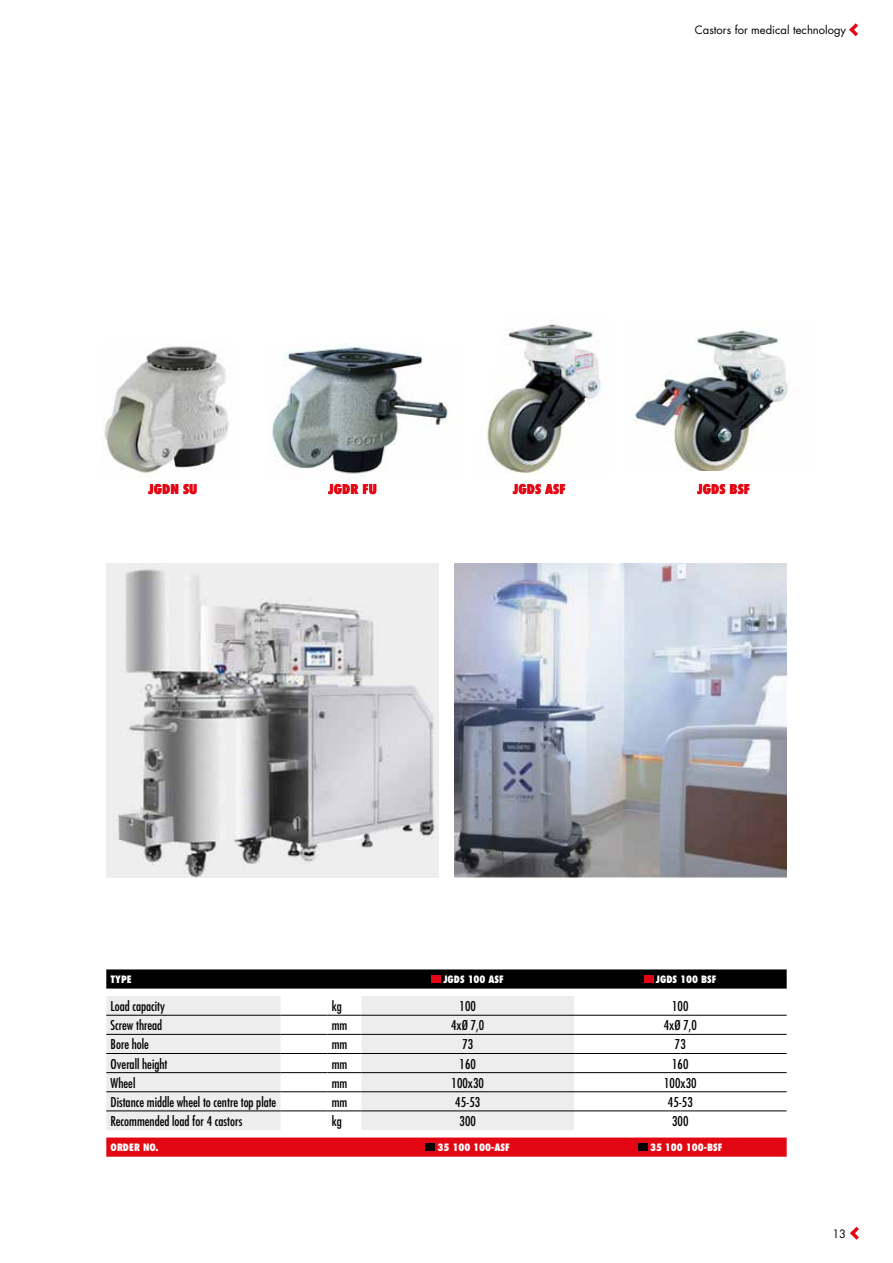
<style>
.page{position:relative;width:893px;height:1263px;background:#fff}
.page>*{position:absolute;margin:0;border:0;box-sizing:border-box;transform-origin:0 0}
.t1{font:500 condensed 13.2px "Futura LT Pro";color:#000}
.t2{font:800 condensed 13.2px "Futura LT Pro";color:#e30613}
.t3{font:11.25px "Futura LT Pro";color:#000}
.t4{font:800 condensed 9.9px "Futura LT Pro";color:#fff}
</style>
<div class="page">
<svg style="left:850px;top:1227px;width:9px;height:13px"></svg>
<div style="left:106px;top:969px;width:681px;height:19px;background:#000"></div>
<svg style="left:106px;top:996px;width:468px;height:134px;fill:#ededed"></svg>
<svg style="left:106px;top:1137px;width:681px;height:20px;background:#e4111d"></svg>
<hr style="left:106px;top:1015px;width:175px;height:1px;background:#000">
<hr style="left:281px;top:1015px;width:46px;height:1px;background:#000">
<hr style="left:327px;top:1015px;width:34px;height:1px;background:#000">
<hr style="left:361px;top:1015px;width:107px;height:1px;background:#000">
<hr style="left:468px;top:1015px;width:106px;height:1px;background:#000">
<hr style="left:574px;top:1015px;width:106px;height:1px;background:#000">
<hr style="left:680px;top:1015px;width:107px;height:1px;background:#000">
<hr style="left:106px;top:1034px;width:175px;height:1px;background:#000">
<hr style="left:281px;top:1034px;width:46px;height:1px;background:#000">
<hr style="left:327px;top:1034px;width:34px;height:1px;background:#000">
<hr style="left:361px;top:1034px;width:107px;height:1px;background:#000">
<hr style="left:468px;top:1034px;width:106px;height:1px;background:#000">
<hr style="left:574px;top:1034px;width:106px;height:1px;background:#000">
<hr style="left:680px;top:1034px;width:107px;height:1px;background:#000">
<hr style="left:106px;top:1053px;width:175px;height:1px;background:#000">
<hr style="left:281px;top:1053px;width:46px;height:1px;background:#000">
<hr style="left:327px;top:1053px;width:34px;height:1px;background:#000">
<hr style="left:361px;top:1053px;width:107px;height:1px;background:#000">
<hr style="left:468px;top:1053px;width:106px;height:1px;background:#000">
<hr style="left:574px;top:1053px;width:106px;height:1px;background:#000">
<hr style="left:680px;top:1053px;width:107px;height:1px;background:#000">
<hr style="left:106px;top:1072px;width:175px;height:1px;background:#000">
<hr style="left:281px;top:1072px;width:46px;height:1px;background:#000">
<hr style="left:327px;top:1072px;width:34px;height:1px;background:#000">
<hr style="left:361px;top:1072px;width:107px;height:1px;background:#000">
<hr style="left:468px;top:1072px;width:106px;height:1px;background:#000">
<hr style="left:574px;top:1072px;width:106px;height:1px;background:#000">
<hr style="left:680px;top:1072px;width:107px;height:1px;background:#000">
<hr style="left:106px;top:1091px;width:175px;height:1px;background:#000">
<hr style="left:281px;top:1091px;width:46px;height:1px;background:#000">
<hr style="left:327px;top:1091px;width:34px;height:1px;background:#000">
<hr style="left:361px;top:1091px;width:107px;height:1px;background:#000">
<hr style="left:468px;top:1091px;width:106px;height:1px;background:#000">
<hr style="left:574px;top:1091px;width:106px;height:1px;background:#000">
<hr style="left:680px;top:1091px;width:107px;height:1px;background:#000">
<hr style="left:106px;top:1110px;width:175px;height:1px;background:#000">
<hr style="left:281px;top:1110px;width:46px;height:1px;background:#000">
<hr style="left:327px;top:1110px;width:34px;height:1px;background:#000">
<hr style="left:361px;top:1110px;width:107px;height:1px;background:#000">
<hr style="left:468px;top:1110px;width:106px;height:1px;background:#000">
<hr style="left:574px;top:1110px;width:106px;height:1px;background:#000">
<hr style="left:680px;top:1110px;width:107px;height:1px;background:#000">
<div style="left:432px;top:975px;width:9px;height:8px;background:#e30613"></div>
<div style="left:644px;top:975px;width:9px;height:8px;background:#e30613"></div>
<div style="left:426px;top:1143px;width:9px;height:8px;background:#000"></div>
<div style="left:638px;top:1143px;width:9px;height:8px;background:#000"></div>
<svg style="left:849px;top:23px;width:9px;height:13px"></svg>
<img style="left:104px;top:346px;width:125px;height:128px">
<img style="left:272px;top:343px;width:176px;height:134px">
<img style="left:487px;top:324px;width:114px;height:150px">
<img style="left:634px;top:330px;width:154px;height:141px">
<img style="left:454px;top:563px;width:333px;height:315px">
<img style="left:106px;top:563px;width:332px;height:315px">
<p class="t3" style="left:695px;top:23px;width:153px">Castors for medical technology</p>
<p class="t2" style="left:148px;top:481px;width:51px">JGDN SU</p>
<p class="t2" style="left:328px;top:481px;width:50px">JGDR FU</p>
<p class="t2" style="left:513px;top:481px;width:54px">JGDS ASF</p>
<p class="t2" style="left:697px;top:481px;width:55px">JGDS BSF</p>
<p class="t4" style="left:111px;top:973px;width:23px">TYPE</p>
<p class="t4" style="left:443px;top:973px;width:62px">JGDS 100 ASF</p>
<p class="t4" style="left:656px;top:973px;width:62px">JGDS 100 BSF</p>
<p class="t1" style="left:111px;top:997px;width:56px">Load capacity</p>
<p class="t1" style="left:332px;top:997px;width:12px">kg</p>
<p class="t1" style="left:460px;top:997px;width:18px">100</p>
<p class="t1" style="left:672px;top:997px;width:18px">100</p>
<p class="t1" style="left:111px;top:1016px;width:53px">Screw thread</p>
<p class="t1" style="left:332px;top:1016px;width:17px">mm</p>
<p class="t1" style="left:451px;top:1016px;width:35px">4xØ 7,0</p>
<p class="t1" style="left:664px;top:1016px;width:35px">4xØ 7,0</p>
<p class="t1" style="left:111px;top:1035px;width:40px">Bore hole</p>
<p class="t1" style="left:332px;top:1035px;width:17px">mm</p>
<p class="t1" style="left:462px;top:1035px;width:12px">73</p>
<p class="t1" style="left:675px;top:1035px;width:12px">73</p>
<p class="t1" style="left:111px;top:1054px;width:58px">Overall height</p>
<p class="t1" style="left:332px;top:1054px;width:17px">mm</p>
<p class="t1" style="left:460px;top:1054px;width:18px">160</p>
<p class="t1" style="left:672px;top:1054px;width:18px">160</p>
<p class="t1" style="left:111px;top:1074px;width:26px">Wheel</p>
<p class="t1" style="left:332px;top:1074px;width:17px">mm</p>
<p class="t1" style="left:452px;top:1074px;width:34px">100x30</p>
<p class="t1" style="left:664px;top:1074px;width:34px">100x30</p>
<p class="t1" style="left:111px;top:1093px;width:167px">Distance middle wheel to centre top plate</p>
<p class="t1" style="left:332px;top:1093px;width:17px">mm</p>
<p class="t1" style="left:455px;top:1093px;width:26px">45-53</p>
<p class="t1" style="left:668px;top:1093px;width:26px">45-53</p>
<p class="t1" style="left:111px;top:1112px;width:133px">Recommended load for 4 castors</p>
<p class="t1" style="left:332px;top:1112px;width:12px">kg</p>
<p class="t1" style="left:460px;top:1112px;width:18px">300</p>
<p class="t1" style="left:672px;top:1112px;width:18px">300</p>
<p class="t4" style="left:111px;top:1141px;width:49px">ORDER NO.</p>
<p class="t4" style="left:437px;top:1141px;width:74px">35 100 100-ASF</p>
<p class="t4" style="left:650px;top:1141px;width:74px">35 100 100-BSF</p>
<p class="t3" style="left:832px;top:1226px;width:15px">13</p>
</div>
